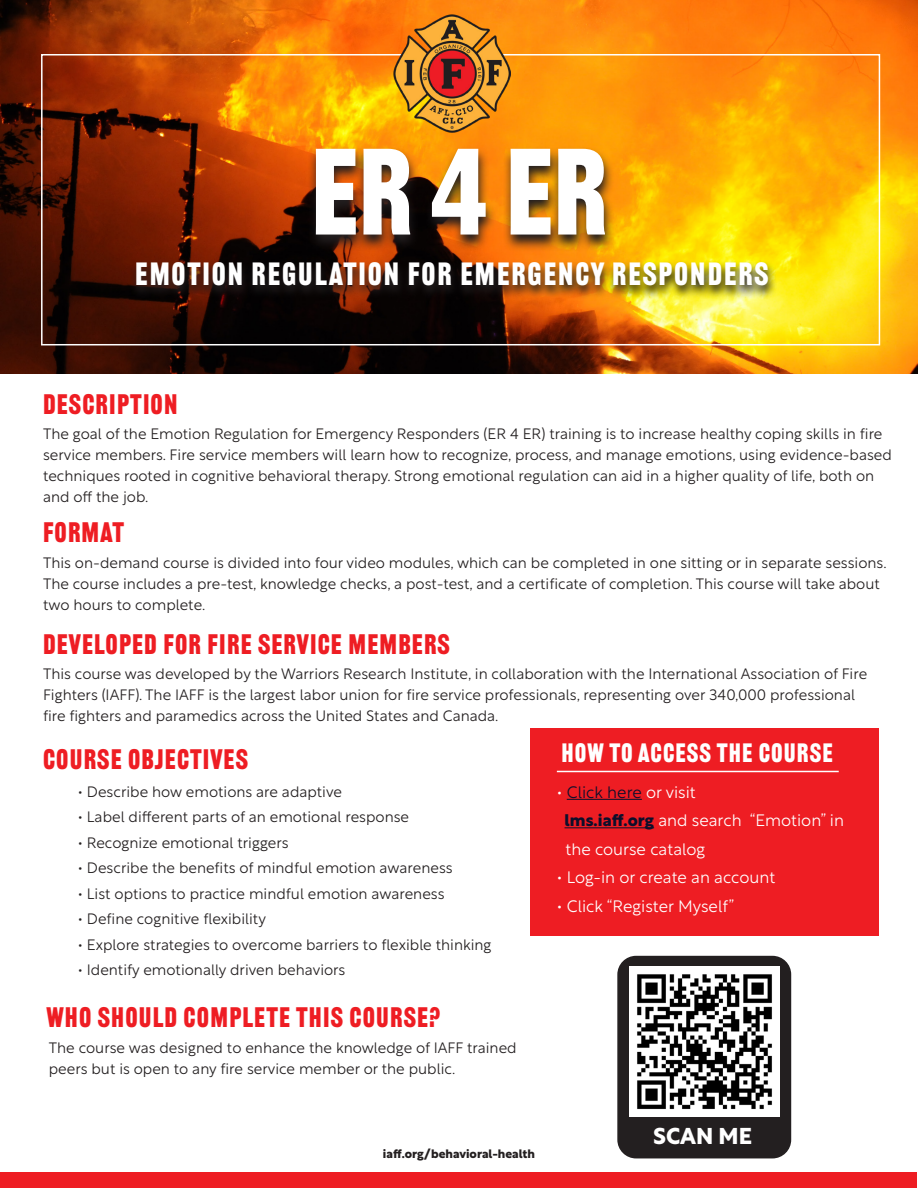
<style>
.page{position:relative;width:918px;height:1188px;background:#fff}
.page>*{position:absolute;margin:0;border:0;box-sizing:border-box;transform-origin:0 0}
.t1{font:119.85px "Railroad Gothic ATF";color:#fff}
.t2{font:31.5px "Railroad Gothic ATF";letter-spacing:.06em;color:#fff}
.t3{font:27.6px "Railroad Gothic ATF";letter-spacing:.04em;color:#ee1d23}
.t4{font:25.95px "Railroad Gothic ATF";letter-spacing:.04em;color:#fff}
.t5{font:700 22.5px "Rustica";color:#fff}
.t6{font:300 16.5px/28.5px "Rustica";color:#fff}
.t7{font:300 16.5px "Rustica";color:#0d0f2b}
.t8{font:300 15px/21px "Rustica";color:#231f20}
.t9{font:700 12px "Rustica";color:#231f20}
.s1{color:#fff}
.s2{font-weight:700;color:#0d0f2b}
</style>
<div class="page">
<img style="left:1px;top:0;width:916px;height:374px">
<div style="left:41px;top:54px;width:839px;height:291px;border:2px solid #fff"></div>
<img style="left:393px;top:15px;width:118px;height:117px">
<svg style="left:308px;top:147px;width:308px;height:105px;background:#7e4911"></svg>
<img style="left:130px;top:260px;width:647px;height:40px">
<div style="left:1px;top:1173px;width:916px;height:15px;background:#ee1d23"></div>
<div style="left:530px;top:728px;width:349px;height:207px;background:#ee1d23"></div>
<hr style="left:557px;top:771px;width:282px;height:1px;background:#fff">
<hr style="left:567px;top:799px;width:75px;height:1px;background:#0d0f2b">
<hr style="left:565px;top:827px;width:89px;height:1px;background:#0d0f2b">
<div style="left:618px;top:957px;width:172px;height:201px;background:#231f20;border-radius:18px"></div>
<div style="left:617px;top:956px;width:174px;height:202px;border:2px solid #231f20;border-radius:18px"></div>
<img style="left:630px;top:966px;width:150px;height:151px">
<p class="t1" style="left:311px;top:121px;width:298px">ER 4 ER</p>
<p class="t2" style="left:135px;top:255px;width:635px">EMOTION REGULATION FOR EMERGENCY RESPONDERS</p>
<p class="t3" style="left:43px;top:388px;width:136px">DESCRIPTION</p>
<p class="t8" style="left:43px;top:422px;width:850px">The goal of the Emotion Regulation for Emergency Responders (ER 4 ER) training is to increase healthy coping skills in fire service members. Fire service members will learn how to recognize, process, and manage emotions, using evidence-based techniques rooted in cognitive behavioral therapy. Strong emotional regulation can aid in a higher quality of life, both on and off the job.</p>
<p class="t3" style="left:43px;top:516px;width:82px">FORMAT</p>
<p class="t8" style="left:43px;top:550px;width:845px">This on-demand course is divided into four video modules, which can be completed in one sitting or in separate sessions.<br>The course includes a pre-test, knowledge checks, a post-test, and a certificate of completion. This course will take about two hours to complete.</p>
<p class="t3" style="left:43px;top:628px;width:408px">DEVELOPED FOR FIRE SERVICE MEMBERS</p>
<p class="t8" style="left:43px;top:661px;width:826px">This course was developed by the Warriors Research Institute, in collaboration with the International Association of Fire<br>Fighters (IAFF). The IAFF is the largest labor union for fire service professionals, representing over 340,000 professional fire fighters and paramedics across the United States and Canada.</p>
<p class="t3" style="left:43px;top:742px;width:206px">COURSE OBJECTIVES</p>
<p class="t8" style="left:78px;top:779px;width:266px">• Describe how emotions are adaptive</p>
<p class="t8" style="left:78px;top:805px;width:333px">• Label different parts of an emotional response</p>
<p class="t8" style="left:78px;top:830px;width:212px">• Recognize emotional triggers</p>
<p class="t8" style="left:78px;top:856px;width:376px">• Describe the benefits of mindful emotion awareness</p>
<p class="t8" style="left:78px;top:881px;width:368px">• List options to practice mindful emotion awareness</p>
<p class="t8" style="left:78px;top:907px;width:190px">• Define cognitive flexibility</p>
<p class="t8" style="left:78px;top:932px;width:415px">• Explore strategies to overcome barriers to flexible thinking</p>
<p class="t8" style="left:78px;top:958px;width:269px">• Identify emotionally driven behaviors</p>
<p class="t3" style="left:46px;top:1001px;width:395px">WHO SHOULD COMPLETE THIS COURSE?</p>
<p class="t8" style="left:49px;top:1035px;width:469px">The course was designed to enhance the knowledge of IAFF trained peers but is open to any fire service member or the public.</p>
<p class="t9" style="left:383px;top:1143px;width:154px">iaff.org/behavioral-health</p>
<p class="t4" style="left:562px;top:737px;width:273px">HOW TO ACCESS THE COURSE</p>
<p class="t7" style="left:557px;top:778px;width:140px"><span class="s1">•</span> Click here <span class="s1">or visit</span></p>
<p class="t6" style="left:565px;top:804px;width:281px"><span class="s2">lms.iaff.org</span> and search “Emotion” in the course catalog</p>
<p class="t6" style="left:557px;top:861px;width:220px">• Log-in or create an account</p>
<p class="t6" style="left:557px;top:890px;width:179px">• Click “Register Myself”</p>
<p class="t5" style="left:653px;top:1117px;width:101px">SCAN ME</p>
</div>
